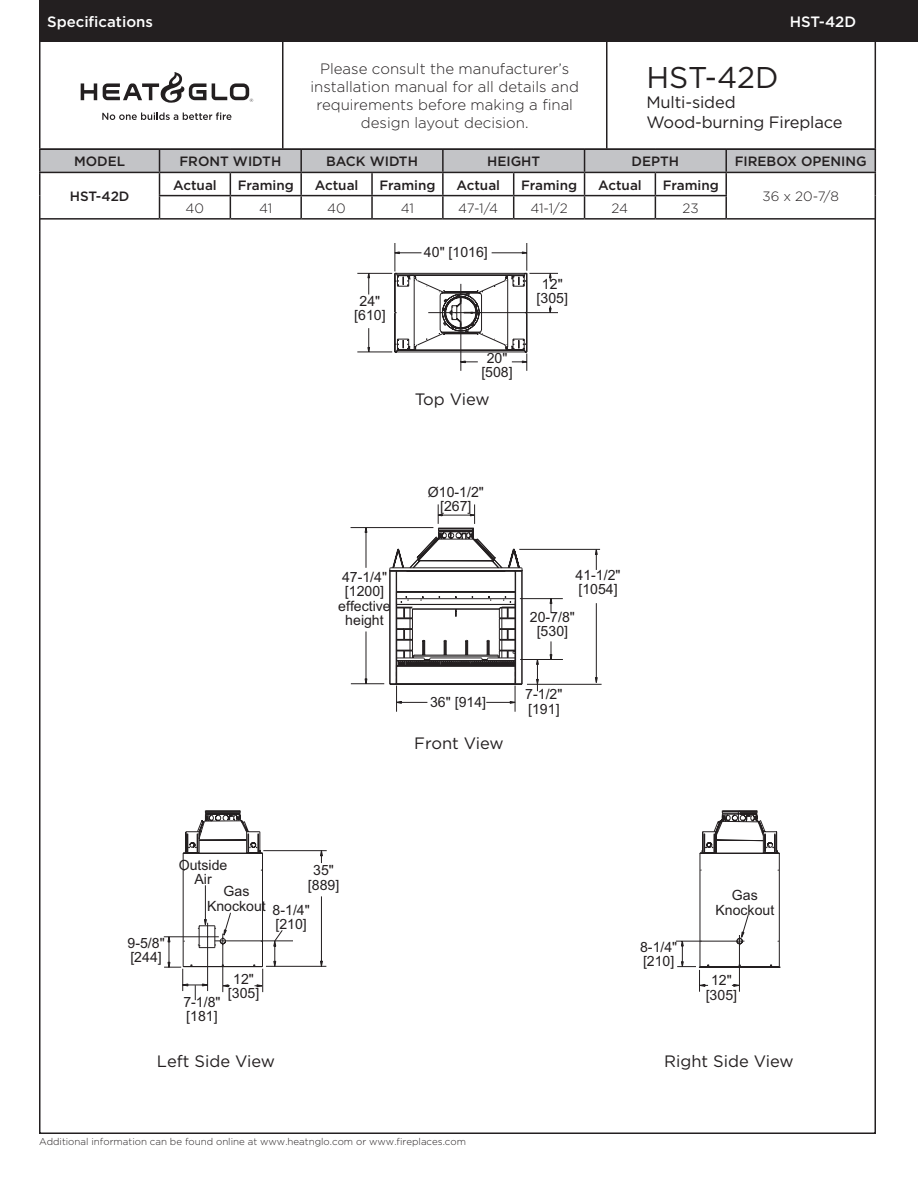
<style>
.page{position:relative;width:918px;height:1188px;background:#fff}
.page>*{position:absolute;margin:0;border:0;box-sizing:border-box;transform-origin:0 0}
.t1{font:30px "Gotham";color:#231f20}
.t2{font:16.5px/19.8px "Gotham";letter-spacing:-.01em;color:#231f20}
.t3{font:300 15px/18px "Gotham";color:#231f20;text-align:center}
.t4{font:500 15px "Gotham";color:#fff}
.t5{font:14.1px/14.1px "Arial";color:#231f20;text-align:center}
.t6{font:500 13.5px "Gotham";color:#231f20}
.t7{font:300 13.5px "Gotham";letter-spacing:-.01em;color:#231f20}
.t8{font:300 9.75px "Gotham";color:#231f20}
</style>
<div class="page">
<div style="left:39px;top:0;width:879px;height:42px;background:#231f20"></div>
<svg style="left:81px;top:83px;width:16px;height:17px"></svg>
<svg style="left:103px;top:72px;width:103px;height:31px"></svg>
<svg style="left:102px;top:112px;width:129px;height:8px"></svg>
<svg style="left:212px;top:83px;width:41px;height:19px"></svg>
<hr style="left:39px;top:218px;width:121px;height:2px;background:#231f20">
<hr style="left:160px;top:218px;width:70px;height:2px;background:#231f20">
<hr style="left:230px;top:218px;width:71px;height:2px;background:#231f20">
<hr style="left:301px;top:218px;width:71px;height:2px;background:#231f20">
<hr style="left:372px;top:218px;width:71px;height:2px;background:#231f20">
<hr style="left:443px;top:218px;width:71px;height:2px;background:#231f20">
<hr style="left:514px;top:218px;width:71px;height:2px;background:#231f20">
<hr style="left:585px;top:218px;width:70px;height:2px;background:#231f20">
<hr style="left:655px;top:218px;width:71px;height:2px;background:#231f20">
<hr style="left:726px;top:218px;width:150px;height:2px;background:#231f20">
<svg style="left:39px;top:150px;width:837px;height:69px"></svg>
<hr style="left:39px;top:172px;width:121px;height:1px;background:#231f20">
<hr style="left:160px;top:172px;width:70px;height:1px;background:#231f20">
<hr style="left:230px;top:172px;width:71px;height:1px;background:#231f20">
<hr style="left:301px;top:172px;width:71px;height:1px;background:#231f20">
<hr style="left:372px;top:172px;width:71px;height:1px;background:#231f20">
<hr style="left:443px;top:172px;width:71px;height:1px;background:#231f20">
<hr style="left:514px;top:172px;width:71px;height:1px;background:#231f20">
<hr style="left:585px;top:172px;width:70px;height:1px;background:#231f20">
<hr style="left:655px;top:172px;width:71px;height:1px;background:#231f20">
<hr style="left:726px;top:172px;width:150px;height:1px;background:#231f20">
<hr style="left:39px;top:42px;width:1px;height:106px;background:#231f20">
<hr style="left:282px;top:42px;width:2px;height:106px;background:#231f20">
<hr style="left:606px;top:42px;width:2px;height:106px;background:#231f20">
<hr style="left:875px;top:42px;width:1px;height:106px;background:#231f20">
<hr style="left:39px;top:148px;width:244px;height:2px;background:#231f20">
<hr style="left:283px;top:148px;width:324px;height:2px;background:#231f20">
<hr style="left:607px;top:148px;width:269px;height:2px;background:#231f20">
<svg style="left:163px;top:936px;width:618px;height:64px"></svg>
<svg style="left:523px;top:548px;width:79px;height:144px"></svg>
<svg style="left:437px;top:504px;width:39px;height:20px"></svg>
<svg style="left:350px;top:527px;width:173px;height:185px"></svg>
<svg style="left:182px;top:810px;width:598px;height:157px"></svg>
<svg style="left:357px;top:243px;width:201px;height:128px"></svg>
<p class="t4" style="left:47px;top:13px;width:107px">Specifications</p>
<p class="t4" style="left:790px;top:13px;width:68px">HST-42D</p>
<p class="t3" style="left:311px;top:60px;width:270px">Please consult the manufacturer’s installation manual for all details and requirements before making a final design layout decision.</p>
<h1 class="t1" style="left:646px;top:61px;width:134px">HST-42D</h1>
<p class="t2" style="left:646px;top:92px;width:198px">Multi-sided<br>Wood-burning Fireplace</p>
<p class="t6" style="left:74px;top:154px;width:53px">MODEL</p>
<p class="t6" style="left:179px;top:154px;width:103px">FRONT WIDTH</p>
<p class="t6" style="left:326px;top:154px;width:93px">BACK WIDTH</p>
<p class="t6" style="left:487px;top:154px;width:55px">HEIGHT</p>
<p class="t6" style="left:632px;top:154px;width:49px">DEPTH</p>
<p class="t6" style="left:735px;top:154px;width:134px">FIREBOX OPENING</p>
<p class="t6" style="left:70px;top:189px;width:61px">HST-42D</p>
<p class="t6" style="left:173px;top:177px;width:45px">Actual</p>
<p class="t6" style="left:238px;top:177px;width:58px">Framing</p>
<p class="t6" style="left:315px;top:177px;width:45px">Actual</p>
<p class="t6" style="left:379px;top:177px;width:58px">Framing</p>
<p class="t6" style="left:456px;top:177px;width:45px">Actual</p>
<p class="t6" style="left:521px;top:177px;width:58px">Framing</p>
<p class="t6" style="left:598px;top:177px;width:45px">Actual</p>
<p class="t6" style="left:663px;top:177px;width:58px">Framing</p>
<p class="t7" style="left:763px;top:189px;width:78px">36 x 20-7/8</p>
<p class="t7" style="left:186px;top:201px;width:20px">40</p>
<p class="t7" style="left:259px;top:201px;width:15px">41</p>
<p class="t7" style="left:327px;top:201px;width:20px">40</p>
<p class="t7" style="left:401px;top:201px;width:15px">41</p>
<p class="t7" style="left:458px;top:201px;width:42px">47-1/4</p>
<p class="t7" style="left:530px;top:201px;width:39px">41-1/2</p>
<p class="t7" style="left:612px;top:201px;width:18px">24</p>
<p class="t7" style="left:683px;top:201px;width:18px">23</p>
<p class="t5" style="left:354px;top:294px;width:33px">24" [610]</p>
<p class="t5" style="left:424px;top:245px;width:65px">40" [1016]</p>
<p class="t5" style="left:481px;top:351px;width:33px">20" [508]</p>
<p class="t2" style="left:415px;top:389px;width:77px">Top View</p>
<p class="t5" style="left:537px;top:277px;width:33px">12" [305]</p>
<p class="t5" style="left:428px;top:485px;width:58px">Ø10-1/2" [267]</p>
<p class="t5" style="left:338px;top:570px;width:54px">47-1/4" [1200] effective height</p>
<p class="t5" style="left:576px;top:568px;width:47px;text-align:left">41-1/2" [1054]</p>
<p class="t5" style="left:530px;top:610px;width:47px">20-7/8" [530]</p>
<p class="t5" style="left:128px;top:936px;width:39px;text-align:left">9-5/8" [244]</p>
<p class="t5" style="left:179px;top:858px;width:50px">Outside<br>Air</p>
<p class="t5" style="left:308px;top:864px;width:33px">35" [889]</p>
<p class="t5" style="left:207px;top:885px;width:60px">Gas<br>Knockout</p>
<p class="t5" style="left:273px;top:903px;width:39px;text-align:left">8-1/4" [210]</p>
<p class="t5" style="left:183px;top:995px;width:39px;text-align:left">7-1/8" [181]</p>
<p class="t5" style="left:228px;top:972px;width:33px">12" [305]</p>
<p class="t5" style="left:430px;top:695px;width:58px">36" [914]</p>
<p class="t2" style="left:414px;top:733px;width:91px">Front View</p>
<p class="t5" style="left:525px;top:688px;width:39px;text-align:left">7-1/2" [191]</p>
<p class="t5" style="left:640px;top:940px;width:39px;text-align:left">8-1/4" [210]</p>
<p class="t5" style="left:715px;top:889px;width:60px">Gas<br>Knockout</p>
<p class="t5" style="left:706px;top:974px;width:33px">12" [305]</p>
<p class="t2" style="left:157px;top:1051px;width:120px">Left Side View</p>
<p class="t2" style="left:664px;top:1051px;width:131px">Right Side View</p>
<p class="t8" style="left:39px;top:1136px;width:429px">Additional information can be found online at www.heatnglo.com or www.fireplaces.com</p>
</div>
